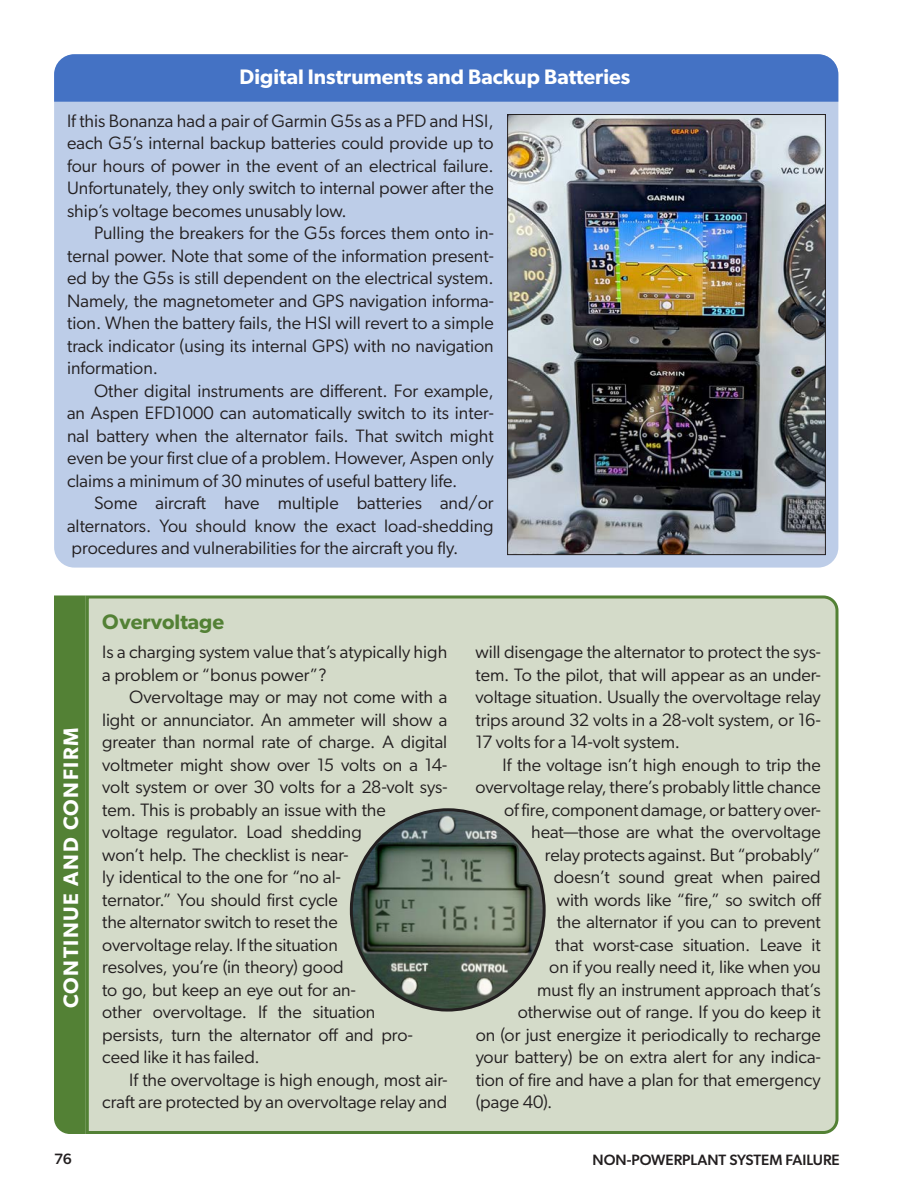
<style>
.page{position:relative;width:918px;height:1188px;background:#fff}
.page>*{position:absolute;margin:0;border:0;box-sizing:border-box;transform-origin:0 0}
.PW_Sidebar_2-Col_Hea{font:600 21px "Gibson";color:#fff}
.Vertical_Heading{font:600 21px "Gibson";letter-spacing:.075em;color:#fff}
.PW_Related_Example_H{font:600 21px "Gibson";color:#538135}
.PW_Related_example{font:18px/22.5px "Gibson";letter-spacing:-.005em;color:#231f20}
.PW_Sidebar{font:18px/22.5px "Gibson";color:#231f20;text-align:justify}
.PW_Sidebar_No_Indent{font:18px/22.5px "Gibson";color:#231f20;text-align:justify}
.PW_Related_Example_N{font:18px/22.5px "Gibson";color:#231f20}
.t1{font:500 15px "Gibson";color:#231f20}
</style>
<div class="page">
<div style="left:86px;top:595px;width:753px;height:539px;background:#d4dbc9"></div>
<div style="left:54px;top:595px;width:32px;height:539px;background:#538135"></div>
<svg style="left:348px;top:806px;width:200px;height:207px;background:#7a8678"></svg>
<div style="left:54px;top:54px;width:784px;height:514px;background:#bdcde8;border-radius:20px"></div>
<div style="left:54px;top:54px;width:784px;height:48px;background:#4472c4"></div>
<img style="left:509px;top:116px;width:315px;height:437px">
<div style="left:507px;top:114px;width:319px;height:441px;border:1px solid #231f20"></div>
<p class="PW_Sidebar_2-Col_Hea" style="left:240px;top:64px;width:392px">Digital Instruments and Backup Batteries</p>
<p class="PW_Sidebar_No_Indent" style="left:67px;top:109px;width:428px">If this Bonanza had a pair of Garmin G5s as a PFD and HSI, each G5’s internal backup batteries could provide up to four hours of power in the event of an electrical failure.<br>Unfortunately, they only switch to internal power after the ship’s voltage becomes unusably low.</p>
<p class="PW_Sidebar" style="left:67px;top:222px;width:428px;text-indent:27px">Pulling the breakers for the G5s forces them onto in&shy;ternal power. Note that some of the information present&shy;ed by the G5s is still dependent on the electrical system.<br>Namely, the magnetometer and GPS navigation informa&shy;tion. When the battery fails, the HSI will revert to a simple track indicator (using its internal GPS) with no navigation information.</p>
<p class="PW_Sidebar" style="left:67px;top:379px;width:428px;text-indent:27px">Other digital instruments are different. For example, an Aspen EFD1000 can automatically switch to its inter&shy;nal battery when the alternator fails. That switch might even be your first clue of a problem. However, Aspen only claims a minimum of 30 minutes of useful battery life.</p>
<p class="PW_Sidebar" style="left:67px;top:492px;width:428px;text-indent:27px">Some aircraft have multiple batteries and/or alternators. You should know the exact load-shedding procedures and vulnerabilities for the aircraft you fly.</p>
<p class="Vertical_Heading" style="left:58px;top:1008px;width:282px;rotate:-90deg">CONTINUE AND CONFIRM</p>
<p class="PW_Related_Example_H" style="left:102px;top:609px;width:123px">Overvoltage</p>
<p class="PW_Related_Example_N" style="left:102px;top:640px;width:347px">Is a charging system value that’s atypically high a problem or “bonus power”?</p>
<p class="PW_Related_example" style="left:102px;top:685px;width:347px;text-indent:27px">Overvoltage may or may not come with a light or annunciator. An ammeter will show a greater than normal rate of charge. A digital voltmeter might show over 15 volts on a 14- volt system or over 30 volts for a 28-volt sys&shy;tem. This is probably an issue with the<br>voltage regulator. Load shedding<br>won’t help. The checklist is near-<br>ly identical to the one for “no al-<br>ternator.” You should first cycle<br>the alternator switch to reset the<br>overvoltage relay. If the situation<br>resolves, you’re (in theory) good<br>to go, but keep an eye out for an-<br>other overvoltage. If the situation<br>persists, turn the alternator off and pro&shy;ceed like it has failed.</p>
<p class="PW_Related_example" style="left:102px;top:1068px;width:347px;text-align:right">If the overvoltage is high enough, most air&shy;craft are protected by an overvoltage relay and</p>
<p class="PW_Related_example" style="left:476px;top:640px;width:347px;text-align:justify">will disengage the alternator to protect the sys&shy;tem. To the pilot, that will appear as an under&shy;voltage situation. Usually the overvoltage relay trips around 32 volts in a 28-volt system, or 16- 17 volts for a 14-volt system.</p>
<p class="PW_Related_example" style="left:503px;top:753px;width:320px">If the voltage isn’t high enough to trip the</p>
<p class="PW_Related_example" style="left:476px;top:775px;width:347px">overvoltage relay, there’s probably little chance</p>
<p class="PW_Related_example" style="left:504px;top:798px;width:318px">of fire, component damage, or battery over-</p>
<p class="PW_Related_example" style="left:531px;top:820px;width:291px">heat—those are what the overvoltage</p>
<p class="PW_Related_example" style="left:545px;top:843px;width:278px">relay protects against. But “probably”</p>
<p class="PW_Related_example" style="left:554px;top:865px;width:268px">doesn’t sound great when paired</p>
<p class="PW_Related_example" style="left:557px;top:888px;width:266px">with words like “fire,” so switch off</p>
<p class="PW_Related_example" style="left:557px;top:910px;width:266px">the alternator if you can to prevent</p>
<p class="PW_Related_example" style="left:555px;top:933px;width:267px">that worst-case situation. Leave it</p>
<p class="PW_Related_example" style="left:549px;top:955px;width:273px">on if you really need it, like when you</p>
<p class="PW_Related_example" style="left:537px;top:978px;width:285px">must fly an instrument approach that’s</p>
<p class="PW_Related_example" style="left:518px;top:1000px;width:305px">otherwise out of range. If you do keep it</p>
<p class="PW_Related_example" style="left:476px;top:1023px;width:347px">on (or just energize it periodically to recharge</p>
<p class="PW_Related_example" style="left:476px;top:1045px;width:347px">your battery) be on extra alert for any indica-</p>
<p class="PW_Related_example" style="left:476px;top:1068px;width:347px">tion of fire and have a plan for that emergency</p>
<p class="PW_Related_example" style="left:476px;top:1090px;width:78px">(page 40).</p>
<p class="t1" style="left:54px;top:1150px;width:19px">76</p>
<p class="t1" style="left:593px;top:1151px;width:249px">NON-POWERPLANT SYSTEM FAILURE</p>
</div>
